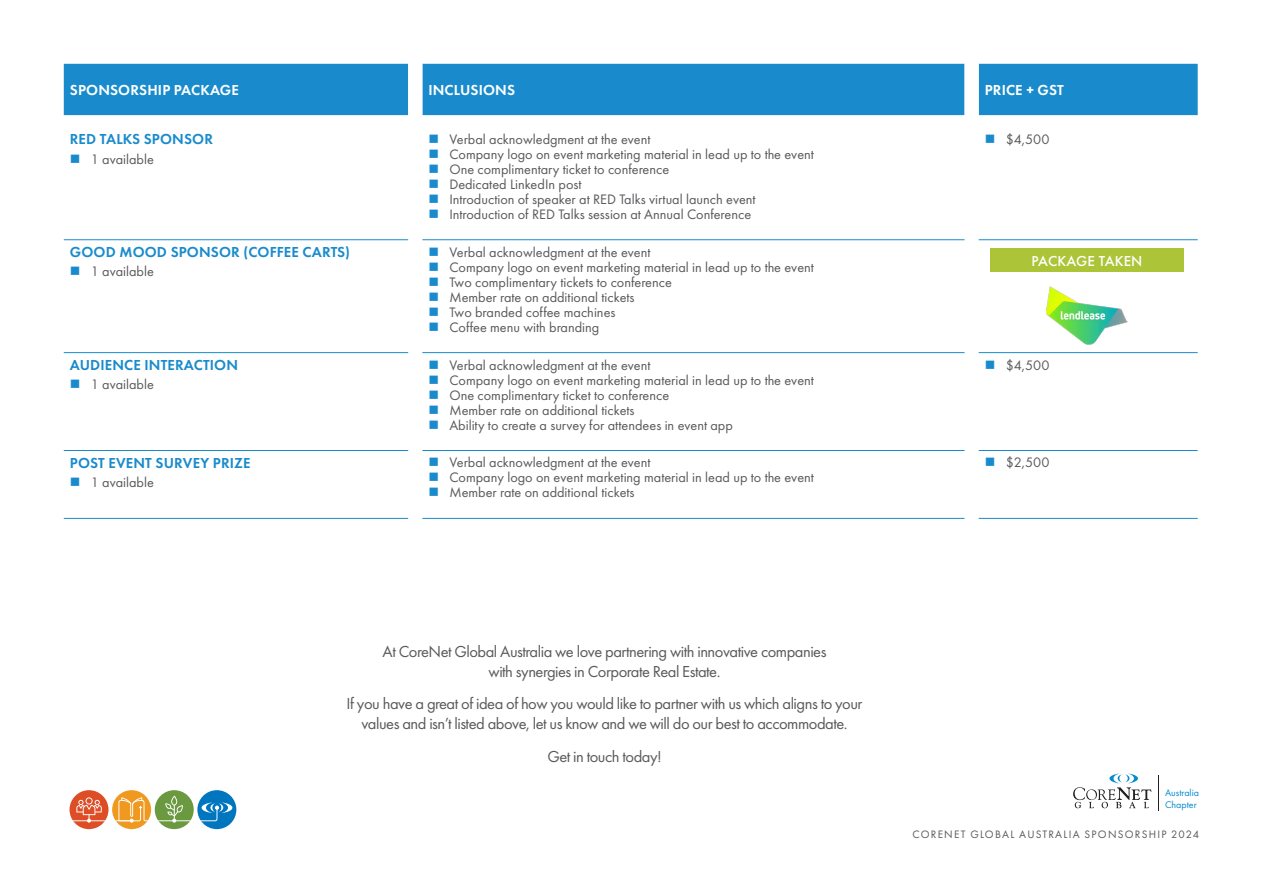
<style>
.page{position:relative;width:1263px;height:893px;background:#fff}
.page>*{position:absolute;margin:0;border:0;box-sizing:border-box;transform-origin:0 0}
.t1{font:16.5px/19.8px "Futura PT";letter-spacing:-.03em;color:#58595b;text-align:center}
.t2{font:600 15px "Futura PT";letter-spacing:.01em;color:#198bcc}
.t3{font:600 15px "Futura PT";letter-spacing:.01em;color:#fff}
.t4{font:500 15px "Futura PT";letter-spacing:.01em;color:#fff}
.t5{font:14.25px/15px "Futura PT";color:#58595b}
.t6{font:11.1px "Futura PT";letter-spacing:.11em;color:#58595b}
.t7{font:10.05px/12px "Futura PT";color:#078bcc}
</style>
<div class="page">
<svg style="left:1073px;top:773px;width:78px;height:35px"></svg>
<hr style="left:1158px;top:775px;width:1px;height:36px;background:#221f20">
<div style="left:197px;top:790px;width:39px;height:39px;background:#0076bf;border-radius:50%"></div>
<svg style="left:201px;top:802px;width:31px;height:19px"></svg>
<div style="left:155px;top:790px;width:39px;height:39px;background:#6a9940;border-radius:50%"></div>
<div style="left:70px;top:790px;width:38px;height:39px;background:#de4e26;border-radius:50%"></div>
<svg style="left:158px;top:796px;width:33px;height:27px"></svg>
<svg style="left:73px;top:797px;width:32px;height:26px"></svg>
<div style="left:112px;top:790px;width:39px;height:39px;background:#ef9920;border-radius:50%"></div>
<svg style="left:115px;top:797px;width:33px;height:26px"></svg>
<div style="left:64px;top:64px;width:1134px;height:51px;background:#198bcc"></div>
<svg style="left:408px;top:64px;width:571px;height:454px"></svg>
<hr style="left:64px;top:239px;width:344px;height:1px;background:#198bcc">
<hr style="left:422px;top:239px;width:542px;height:1px;background:#198bcc">
<hr style="left:979px;top:239px;width:219px;height:1px;background:#198bcc">
<hr style="left:64px;top:352px;width:344px;height:1px;background:#198bcc">
<hr style="left:422px;top:352px;width:542px;height:1px;background:#198bcc">
<hr style="left:979px;top:352px;width:219px;height:1px;background:#198bcc">
<hr style="left:64px;top:450px;width:344px;height:1px;background:#198bcc">
<hr style="left:422px;top:450px;width:542px;height:1px;background:#198bcc">
<hr style="left:979px;top:450px;width:219px;height:1px;background:#198bcc">
<hr style="left:64px;top:518px;width:344px;height:1px;background:#198bcc">
<hr style="left:422px;top:518px;width:542px;height:1px;background:#198bcc">
<hr style="left:979px;top:518px;width:219px;height:1px;background:#198bcc">
<div style="left:990px;top:248px;width:194px;height:24px;background:#acc437"></div>
<img style="left:1046px;top:286px;width:81px;height:58px">
<svg style="left:430px;top:134px;width:8px;height:9px"></svg>
<svg style="left:430px;top:149px;width:8px;height:9px"></svg>
<svg style="left:430px;top:164px;width:8px;height:9px"></svg>
<svg style="left:430px;top:179px;width:8px;height:9px"></svg>
<svg style="left:430px;top:194px;width:8px;height:9px"></svg>
<svg style="left:430px;top:209px;width:8px;height:9px"></svg>
<svg style="left:430px;top:247px;width:8px;height:9px"></svg>
<svg style="left:430px;top:262px;width:8px;height:9px"></svg>
<svg style="left:430px;top:277px;width:8px;height:9px"></svg>
<svg style="left:430px;top:292px;width:8px;height:9px"></svg>
<svg style="left:430px;top:307px;width:8px;height:9px"></svg>
<svg style="left:430px;top:322px;width:8px;height:9px"></svg>
<svg style="left:430px;top:360px;width:8px;height:8px"></svg>
<svg style="left:430px;top:375px;width:8px;height:8px"></svg>
<svg style="left:430px;top:390px;width:8px;height:8px"></svg>
<svg style="left:430px;top:405px;width:8px;height:8px"></svg>
<svg style="left:430px;top:420px;width:8px;height:8px"></svg>
<svg style="left:430px;top:458px;width:8px;height:8px"></svg>
<svg style="left:430px;top:473px;width:8px;height:8px"></svg>
<svg style="left:430px;top:488px;width:8px;height:8px"></svg>
<p class="t3" style="left:70px;top:81px;width:171px">SPONSORSHIP PACKAGE</p>
<p class="t3" style="left:428px;top:81px;width:88px">INCLUSIONS</p>
<p class="t3" style="left:985px;top:81px;width:80px">PRICE + GST</p>
<p class="t2" style="left:70px;top:130px;width:145px">RED TALKS SPONSOR</p>
<p class="t5" style="left:91px;top:151px;width:65px">1 available</p>
<p class="t5" style="left:449px;top:131px;width:366px">Verbal acknowledgment at the event<br>Company logo on event marketing material in lead up to the event One complimentary ticket to conference<br>Dedicated LinkedIn post<br>Introduction of speaker at RED Talks virtual launch event Introduction of RED Talks session at Annual Conference</p>
<p class="t5" style="left:1006px;top:131px;width:45px">$4,500</p>
<p class="t2" style="left:70px;top:243px;width:282px">GOOD MOOD SPONSOR (COFFEE CARTS)</p>
<p class="t5" style="left:91px;top:264px;width:65px">1 available</p>
<p class="t5" style="left:449px;top:244px;width:366px">Verbal acknowledgment at the event<br>Company logo on event marketing material in lead up to the event Two complimentary tickets to conference<br>Member rate on additional tickets<br>Two branded coffee machines<br>Coffee menu with branding</p>
<p class="t4" style="left:1031px;top:252px;width:113px">PACKAGE TAKEN</p>
<p class="t2" style="left:70px;top:356px;width:170px">AUDIENCE INTERACTION</p>
<p class="t5" style="left:91px;top:377px;width:65px">1 available</p>
<p class="t5" style="left:449px;top:357px;width:366px">Verbal acknowledgment at the event<br>Company logo on event marketing material in lead up to the event One complimentary ticket to conference<br>Member rate on additional tickets<br>Ability to create a survey for attendees in event app</p>
<p class="t5" style="left:1006px;top:357px;width:45px">$4,500</p>
<p class="t2" style="left:70px;top:454px;width:182px">POST EVENT SURVEY PRIZE</p>
<p class="t5" style="left:91px;top:475px;width:65px">1 available</p>
<p class="t5" style="left:449px;top:455px;width:366px">Verbal acknowledgment at the event<br>Company logo on event marketing material in lead up to the event<br>Member rate on additional tickets</p>
<p class="t5" style="left:1006px;top:455px;width:45px">$2,500</p>
<p class="t1" style="left:383px;top:641px;width:445px">At CoreNet Global Australia we love partnering with innovative companies with synergies in Corporate Real Estate.</p>
<p class="t1" style="left:347px;top:694px;width:517px">If you have a great of idea of how you would like to partner with us which aligns to your values and isn’t listed above, let us know and we will do our best to accommodate.</p>
<p class="t1" style="left:547px;top:746px;width:116px">Get in touch today!</p>
<p class="t7" style="left:1165px;top:787px;width:35px">Australia<br>Chapter</p>
<p class="t6" style="left:912px;top:827px;width:288px">CORENET GLOBAL AUSTRALIA SPONSORSHIP 2024</p>
</div>
